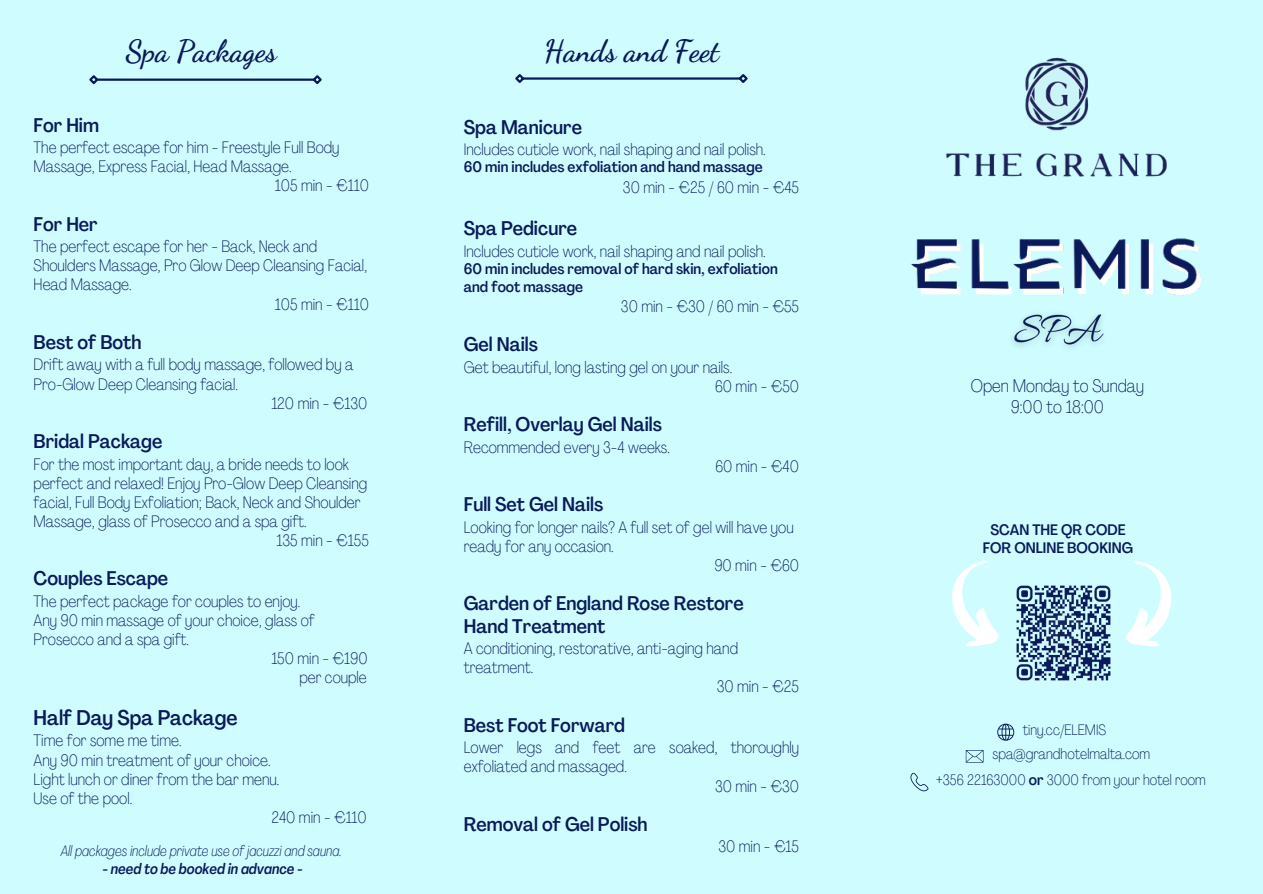
<style>
.page{position:relative;width:1263px;height:894px;background:#fff}
.page>*{position:absolute;margin:0;border:0;box-sizing:border-box;transform-origin:0 0}
.t1{font:700 30px "Dancing Script";color:#091a5a}
.t2{font:500 condensed 21px "Agrandir";color:#091a5a}
.t3{font:500 condensed 19.5px "Agrandir";color:#091a5a}
.t4{font:100 condensed 18px/21.3px "Agrandir";color:#091a5a;text-align:center}
.t5{font:100 condensed 16.5px/19.2px "Agrandir";color:#091a5a}
.t6{font:500 condensed 15px/18px "Agrandir";color:#091a5a}
.t7{font:100 condensed 15px "Agrandir";color:#091a5a}
.t8{font:italic 100 condensed 15px "Agrandir";color:#091a5a}
.t9{font:italic 500 condensed 15px "Agrandir";color:#091a5a}
.s1{font-weight:500}
</style>
<div class="page">
<div style="left:0;top:0;width:1263px;height:893px;background:#cffdff"></div>
<img style="left:946px;top:57px;width:221px;height:120px">
<svg style="left:952px;top:560px;width:48px;height:87px"></svg>
<svg style="left:1125px;top:561px;width:47px;height:86px"></svg>
<img style="left:911px;top:238px;width:290px;height:58px">
<svg style="left:997px;top:723px;width:17px;height:17px"></svg>
<svg style="left:966px;top:750px;width:17px;height:12px"></svg>
<svg style="left:910px;top:772px;width:19px;height:19px"></svg>
<img style="left:1016px;top:585px;width:95px;height:96px">
<hr style="left:97px;top:78px;width:217px;height:3px;background:#091a5a">
<svg style="left:89px;top:75px;width:11px;height:10px"></svg>
<svg style="left:311px;top:75px;width:11px;height:10px"></svg>
<hr style="left:523px;top:77px;width:217px;height:3px;background:#091a5a">
<svg style="left:515px;top:74px;width:11px;height:9px"></svg>
<svg style="left:737px;top:74px;width:11px;height:9px"></svg>
<img style="left:1012px;top:314px;width:92px;height:34px">
<p class="t1" style="left:126px;top:33px;width:152px">Spa Packages</p>
<p class="t3" style="left:34px;top:117px;width:67px">For Him</p>
<p class="t5" style="left:34px;top:139px;width:307px">The perfect escape for him - Freestyle Full Body<br>Massage, Express Facial, Head Massage.</p>
<p class="t5" style="left:275px;top:178px;width:95px">105 min - €110</p>
<p class="t3" style="left:34px;top:216px;width:66px">For Her</p>
<p class="t5" style="left:34px;top:238px;width:335px">The perfect escape for her - Back, Neck and<br>Shoulders Massage, Pro Glow Deep Cleansing Facial,<br>Head Massage.</p>
<p class="t5" style="left:275px;top:296px;width:95px">105 min - €110</p>
<p class="t3" style="left:34px;top:334px;width:109px">Best of Both</p>
<p class="t5" style="left:34px;top:356px;width:321px">Drift away with a full body massage, followed by a<br>Pro-Glow Deep Cleansing facial.</p>
<p class="t5" style="left:271px;top:395px;width:97px">120 min - €130</p>
<p class="t3" style="left:34px;top:433px;width:130px">Bridal Package</p>
<p class="t5" style="left:34px;top:455px;width:335px">For the most important day, a bride needs to look perfect and relaxed! Enjoy Pro-Glow Deep Cleansing facial, Full Body Exfoliation; Back, Neck and Shoulder Massage, glass of Prosecco and a spa gift.</p>
<p class="t5" style="left:277px;top:532px;width:94px">135 min - €155</p>
<p class="t3" style="left:34px;top:570px;width:136px">Couples Escape</p>
<p class="t5" style="left:34px;top:593px;width:268px">The perfect package for couples to enjoy.</p>
<p class="t5" style="left:34px;top:612px;width:282px">Any 90 min massage of your choice, glass of<br>Prosecco and a spa gift.</p>
<p class="t5" style="left:271px;top:650px;width:98px">150 min - €190</p>
<p class="t5" style="left:299px;top:669px;width:69px">per couple</p>
<p class="t2" style="left:34px;top:709px;width:205px">Half Day Spa Package</p>
<p class="t5" style="left:34px;top:732px;width:149px">Time for some me time.</p>
<p class="t5" style="left:34px;top:751px;width:238px">Any 90 min treatment of your choice.</p>
<p class="t5" style="left:34px;top:770px;width:247px">Light lunch or diner from the bar menu.</p>
<h3 class="t5" style="left:34px;top:790px;width:100px">Use of the pool.</h3>
<p class="t5" style="left:271px;top:809px;width:97px">240 min - €110</p>
<p class="t8" style="left:61px;top:844px;width:282px">All packages include private use of jacuzzi and sauna.</p>
<p class="t9" style="left:102px;top:862px;width:202px">- need to be booked in advance -</p>
<p class="t1" style="left:544px;top:33px;width:177px">Hands and Feet</p>
<p class="t3" style="left:464px;top:119px;width:120px">Spa Manicure</p>
<p class="t5" style="left:464px;top:142px;width:303px">Includes cuticle work, nail shaping and nail polish.</p>
<p class="t6" style="left:464px;top:159px;width:301px">60 min includes exfoliation and hand massage</p>
<p class="t5" style="left:623px;top:179px;width:178px">30 min - €25 / 60 min - €45</p>
<p class="t3" style="left:464px;top:220px;width:115px">Spa Pedicure</p>
<p class="t5" style="left:464px;top:243px;width:303px">Includes cuticle work, nail shaping and nail polish.</p>
<p class="t6" style="left:464px;top:261px;width:315px">60 min includes removal of hard skin, exfoliation and foot massage</p>
<p class="t5" style="left:621px;top:298px;width:180px">30 min - €30 / 60 min - €55</p>
<p class="t3" style="left:464px;top:336px;width:76px">Gel Nails</p>
<p class="t5" style="left:464px;top:359px;width:270px">Get beautiful, long lasting gel on your nails.</p>
<p class="t5" style="left:715px;top:378px;width:85px">60 min - €50</p>
<p class="t3" style="left:464px;top:416px;width:200px">Refill, Overlay Gel Nails</p>
<p class="t5" style="left:464px;top:439px;width:208px">Recommended every 3-4 weeks.</p>
<p class="t5" style="left:715px;top:458px;width:85px">60 min - €40</p>
<p class="t3" style="left:464px;top:496px;width:141px">Full Set Gel Nails</p>
<p class="t5" style="left:464px;top:518px;width:331px">Looking for longer nails? A full set of gel will have you ready for any occasion.</p>
<p class="t5" style="left:714px;top:557px;width:86px">90 min - €60</p>
<p class="t3" style="left:464px;top:595px;width:281px">Garden of England Rose Restore</p>
<p class="t3" style="left:464px;top:618px;width:143px">Hand Treatment</p>
<h2 class="t5" style="left:464px;top:640px;width:276px">A conditioning, restorative, anti-aging hand treatment.</h2>
<p class="t5" style="left:717px;top:678px;width:84px">30 min - €25</p>
<p class="t3" style="left:464px;top:717px;width:163px">Best Foot Forward</p>
<p class="t5" style="left:464px;top:739px;width:337px">Lower legs and feet are soaked, thoroughly exfoliated and massaged.</p>
<p class="t5" style="left:715px;top:777px;width:86px">30 min - €30</p>
<p class="t3" style="left:464px;top:816px;width:185px">Removal of Gel Polish</p>
<p class="t5" style="left:718px;top:838px;width:82px">30 min - €15</p>
<h4 class="t4" style="left:971px;top:376px;width:175px">Open Monday to Sunday<br>9:00 to 18:00</h4>
<h3 class="t6" style="left:983px;top:522px;width:152px;text-align:center">SCAN THE QR CODE<br>FOR ONLINE BOOKING</h3>
<p class="t7" style="left:1023px;top:723px;width:85px">tiny.cc/ELEMIS</p>
<p class="t7" style="left:936px;top:773px;width:271px">+356 22163000 <span class="s1">or</span> 3000 from your hotel room</p>
<p class="t7" style="left:992px;top:747px;width:159px">spa@grandhotelmalta.com</p>
</div>
